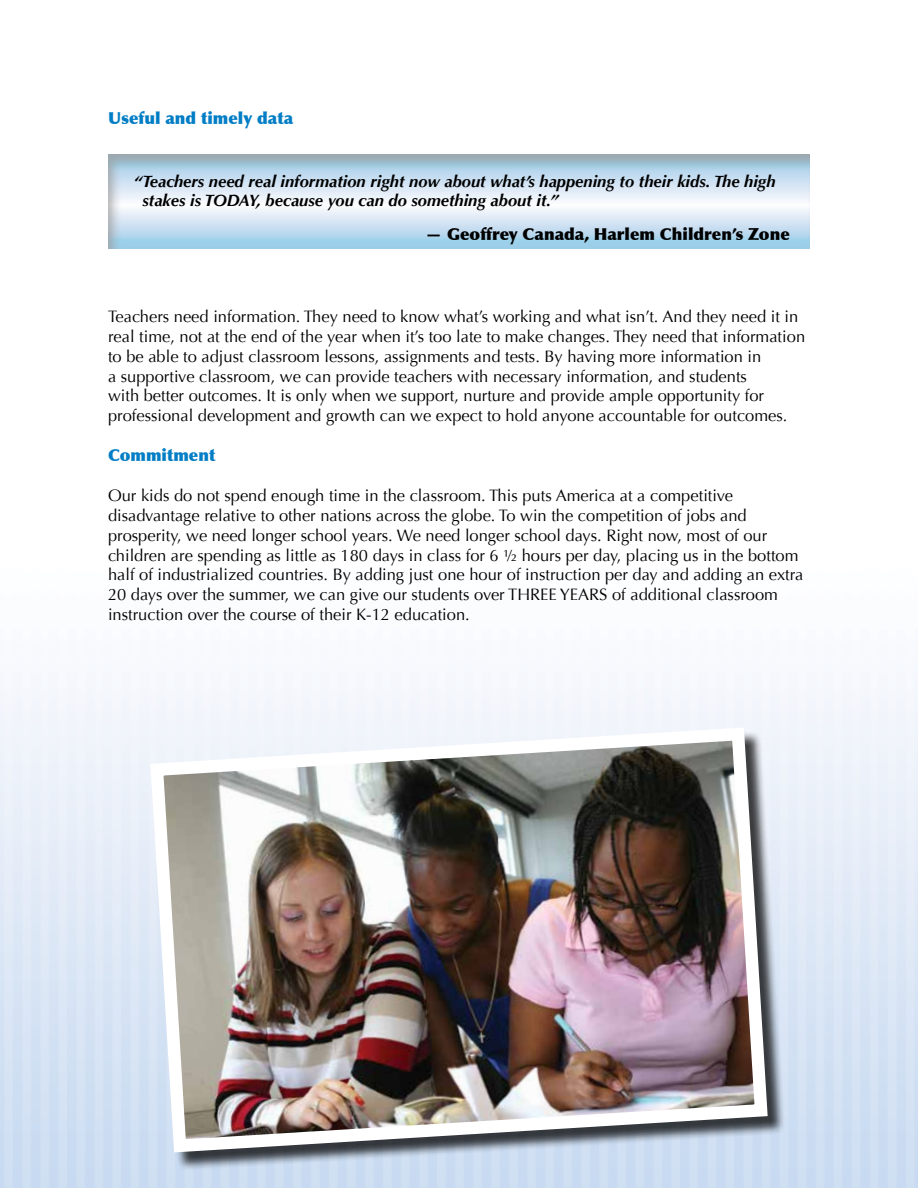
<style>
.page{position:relative;width:918px;height:1188px;background:#fff}
.page>*{position:absolute;margin:0;border:0;box-sizing:border-box;transform-origin:0 0}
.t1{font:16.5px/19.8px "Optima";color:#000}
.t2{font:italic 700 16.5px/19.8px "Optima";color:#000}
.t3{font:900 16.5px "Optima";color:#000}
.t4{font:900 16.5px "Optima";color:#007dc5}
</style>
<div class="page">
<div style="left:108px;top:153px;width:703px;height:97px;background:#000;opacity:.75"></div>
<div style="left:153px;top:730px;width:633px;height:440px;background:#000;opacity:.75"></div>
<img style="left:144px;top:721px;width:630px;height:438px">
<p class="t4" style="left:108px;top:108px;width:187px">Useful and timely data</p>
<p class="t2" style="left:142px;top:171px;width:635px;text-indent:-8px">“Teachers need real information right now about what’s happening to their kids. The high stakes is TODAY, because you can do something about it.”</p>
<p class="t3" style="left:426px;top:224px;width:366px">— Geoffrey Canada, Harlem Children’s Zone</p>
<p class="t1" style="left:108px;top:307px;width:699px">Teachers need information. They need to know what’s working and what isn’t. And they need it in real time, not at the end of the year when it’s too late to make changes. They need that information to be able to adjust classroom lessons, assignments and tests. By having more information in<br>a supportive classroom, we can provide teachers with necessary information, and students<br>with better outcomes. It is only when we support, nurture and provide ample opportunity for professional development and growth can we expect to hold anyone accountable for outcomes.</p>
<p class="t4" style="left:108px;top:445px;width:109px">Commitment</p>
<p class="t1" style="left:108px;top:486px;width:697px">Our kids do not spend enough time in the classroom. This puts America at a competitive disadvantage relative to other nations across the globe. To win the competition of jobs and prosperity, we need longer school years. We need longer school days. Right now, most of our children are spending as little as 180 days in class for 6 ½ hours per day, placing us in the bottom half of industrialized countries. By adding just one hour of instruction per day and adding an extra 20 days over the summer, we can give our students over THREE YEARS of additional classroom instruction over the course of their K-12 education.</p>
</div>
